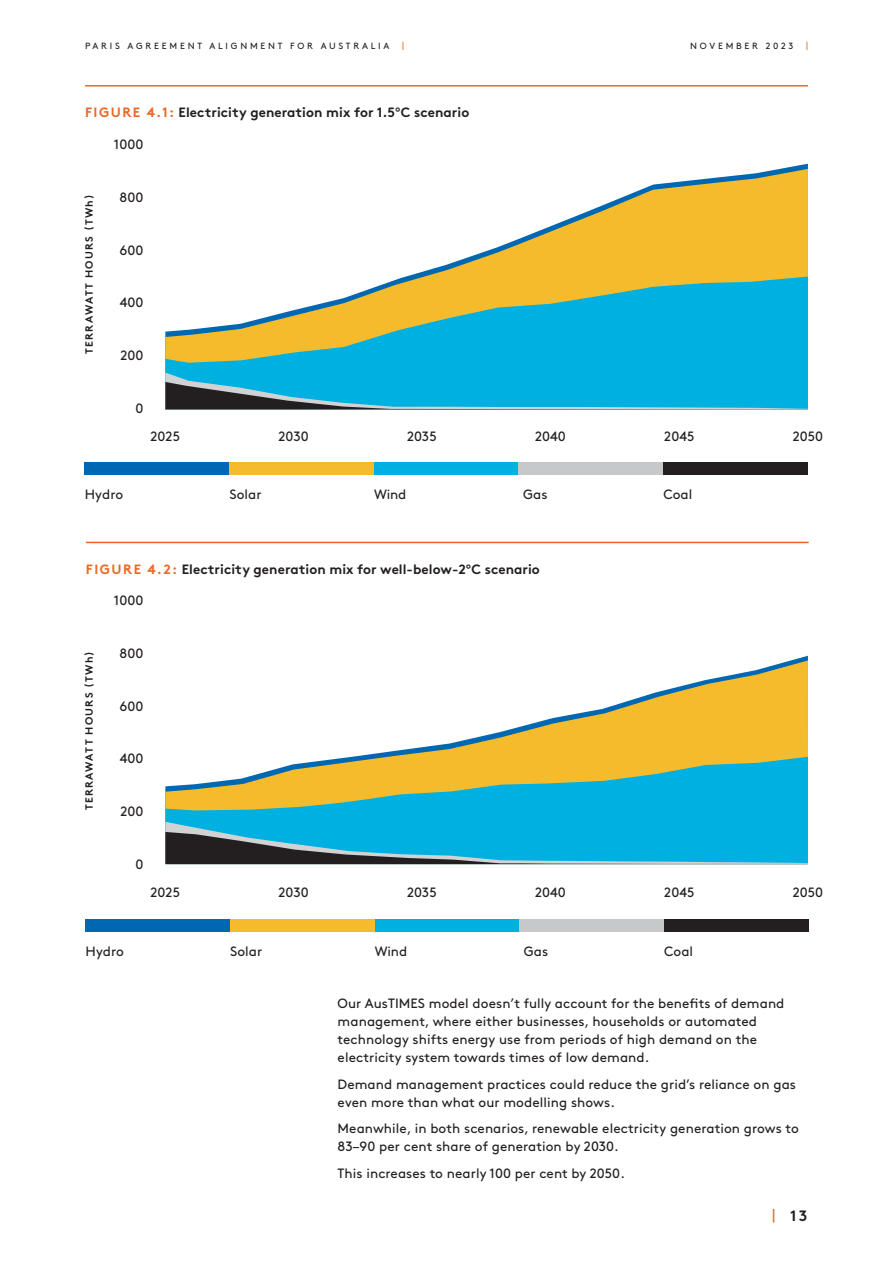
<style>
.page{position:relative;width:893px;height:1263px;background:#fff}
.page>*{position:absolute;margin:0;border:0;box-sizing:border-box;transform-origin:0 0}
.t1{font:700 15px "Brown Pro";color:#231f20}
.BODY_COPY{font:13.5px/18px "Brown Pro";letter-spacing:.005em;color:#231f20}
.BODY_COPY-2{font:700 13.5px "Brown Pro";letter-spacing:.005em;color:#231f20}
.BODY_COPY-3{font:700 10.5px "Brown Pro";letter-spacing:.11em;color:#231f20}
.t2{font:9px "Brown Pro";letter-spacing:.31em;color:#231f20}
.t3{font:9px "Brown Pro";color:#ec6721}
.s1{color:#ec6721}
.s2{font-weight:400}
.s3{font-weight:400;color:#ec6721}
</style>
<div class="page">
<hr style="left:85px;top:85px;width:723px;height:2px;background:#ec6721">
<div style="left:84px;top:462px;width:145px;height:13px;background:#0067b2"></div>
<div style="left:229px;top:462px;width:145px;height:13px;background:#f4bb2c"></div>
<div style="left:374px;top:462px;width:145px;height:13px;background:#00b0e0"></div>
<div style="left:519px;top:462px;width:144px;height:13px;background:#c7c8ca"></div>
<div style="left:663px;top:462px;width:145px;height:13px;background:#231f20"></div>
<hr style="left:86px;top:542px;width:723px;height:1px;background:#ec6721">
<div style="left:85px;top:919px;width:145px;height:12px;background:#0067b2"></div>
<div style="left:230px;top:919px;width:145px;height:12px;background:#f4bb2c"></div>
<div style="left:375px;top:919px;width:144px;height:12px;background:#00b0e0"></div>
<div style="left:519px;top:919px;width:145px;height:12px;background:#c7c8ca"></div>
<div style="left:664px;top:919px;width:144px;height:12px;background:#231f20"></div>
<svg style="left:404px;top:169px;width:404px;height:108px;fill:#f4bb2c"></svg>
<svg style="left:165px;top:277px;width:643px;height:96px;background:#62bbb2"></svg>
<svg style="left:165px;top:373px;width:643px;height:36px;background:#14a3ca"></svg>
<svg style="left:351px;top:660px;width:457px;height:97px"></svg>
<svg style="left:165px;top:757px;width:643px;height:65px;background:#6db79d"></svg>
<svg style="left:165px;top:822px;width:643px;height:42px;background:#1799bd"></svg>
<p class="t2" style="left:85px;top:39px;width:306px">PARIS AGREEMENT ALIGNMENT FOR AUSTRALIA</p>
<p class="t3" style="left:402px;top:39px;width:3px">|</p>
<p class="t2" style="left:690px;top:39px;width:105px">NOVEMBER 2023</p>
<p class="t3" style="left:806px;top:39px;width:3px">|</p>
<p class="BODY_COPY-2" style="left:85px;top:102px;width:386px"><span class="s1">FIGURE 4.1:</span> Electricity generation mix for 1.5<span class="s2">°</span>C scenario</p>
<p class="BODY_COPY" style="left:114px;top:134px;width:31px">1000</p>
<p class="BODY_COPY-3" style="left:81px;top:354px;width:161px;rotate:-90deg">TERRAWATT HOURS (TWh)</p>
<p class="BODY_COPY" style="left:120px;top:187px;width:25px">800</p>
<p class="BODY_COPY" style="left:120px;top:240px;width:25px">600</p>
<p class="BODY_COPY" style="left:120px;top:292px;width:25px">400</p>
<p class="BODY_COPY" style="left:120px;top:345px;width:25px">200</p>
<p class="BODY_COPY" style="left:136px;top:398px;width:9px">0</p>
<p class="BODY_COPY" style="left:151px;top:426px;width:31px">2025</p>
<p class="BODY_COPY" style="left:278px;top:426px;width:32px">2030</p>
<p class="BODY_COPY" style="left:407px;top:426px;width:31px">2035</p>
<p class="BODY_COPY" style="left:535px;top:426px;width:32px">2040</p>
<p class="BODY_COPY" style="left:664px;top:426px;width:32px">2045</p>
<p class="BODY_COPY" style="left:793px;top:426px;width:32px">2050</p>
<p class="BODY_COPY" style="left:85px;top:484px;width:40px">Hydro</p>
<p class="BODY_COPY" style="left:229px;top:484px;width:34px">Solar</p>
<p class="BODY_COPY" style="left:374px;top:484px;width:34px">Wind</p>
<p class="BODY_COPY" style="left:523px;top:484px;width:26px">Gas</p>
<p class="BODY_COPY" style="left:663px;top:484px;width:31px">Coal</p>
<p class="BODY_COPY-2" style="left:86px;top:558px;width:455px"><span class="s1">FIGURE 4.2:</span> Electricity generation mix for well-below-2<span class="s2">°</span>C scenario</p>
<p class="BODY_COPY-3" style="left:81px;top:810px;width:161px;rotate:-90deg">TERRAWATT HOURS (TWh)</p>
<p class="BODY_COPY" style="left:114px;top:590px;width:31px">1000</p>
<p class="BODY_COPY" style="left:120px;top:643px;width:25px">800</p>
<p class="BODY_COPY" style="left:119px;top:696px;width:25px">600</p>
<p class="BODY_COPY" style="left:120px;top:748px;width:25px">400</p>
<p class="BODY_COPY" style="left:120px;top:801px;width:25px">200</p>
<p class="BODY_COPY" style="left:135px;top:854px;width:9px">0</p>
<p class="BODY_COPY" style="left:151px;top:883px;width:31px">2025</p>
<p class="BODY_COPY" style="left:278px;top:883px;width:32px">2030</p>
<p class="BODY_COPY" style="left:407px;top:883px;width:31px">2035</p>
<p class="BODY_COPY" style="left:535px;top:883px;width:32px">2040</p>
<p class="BODY_COPY" style="left:664px;top:883px;width:32px">2045</p>
<p class="BODY_COPY" style="left:793px;top:883px;width:32px">2050</p>
<p class="BODY_COPY" style="left:86px;top:941px;width:40px">Hydro</p>
<p class="BODY_COPY" style="left:230px;top:941px;width:34px">Solar</p>
<p class="BODY_COPY" style="left:375px;top:941px;width:34px">Wind</p>
<p class="BODY_COPY" style="left:524px;top:941px;width:26px">Gas</p>
<p class="BODY_COPY" style="left:664px;top:941px;width:31px">Coal</p>
<p class="BODY_COPY" style="left:338px;top:993px;width:448px">Our AusTIMES model doesn’t fully account for the benefits of demand management, where either businesses, households or automated technology shifts energy use from periods of high demand on the electricity system towards times of low demand.</p>
<p class="BODY_COPY" style="left:338px;top:1074px;width:460px">Demand management practices could reduce the grid’s reliance on gas even more than what our modelling shows.</p>
<p class="BODY_COPY" style="left:338px;top:1118px;width:463px">Meanwhile, in both scenarios, renewable electricity generation grows to<br>83–90 per cent share of generation by 2030.</p>
<p class="BODY_COPY" style="left:338px;top:1163px;width:289px">This increases to nearly 100 per cent by 2050.</p>
<p class="t1" style="left:772px;top:1203px;width:37px"><span class="s3">|</span> 13</p>
</div>
